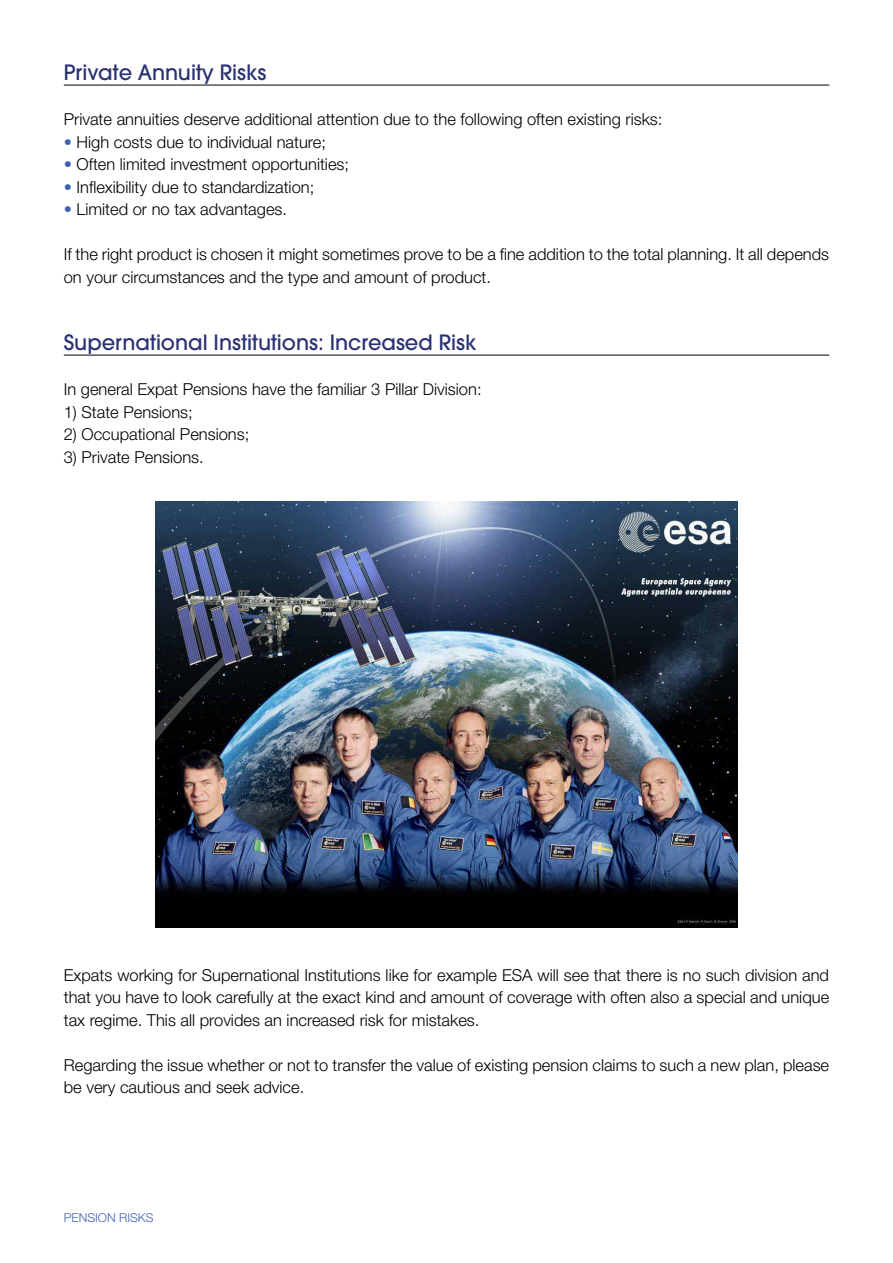
<style>
.page{position:relative;width:893px;height:1263px;background:#fff}
.page>*{position:absolute;margin:0;border:0;box-sizing:border-box;transform-origin:0 0}
.t1{font:500 21px "Avant Garde";color:#2a3172}
.t2{font:300 16.5px/22.5px "Helvetica Neue LT";color:#000}
.t3{font:300 12.3px "Helvetica Neue LT";color:#3e64ad}
.s1{color:#3e64ad}
</style>
<div class="page">
<hr style="left:64px;top:85px;width:765px;height:1px;background:#000">
<hr style="left:64px;top:355px;width:765px;height:1px;background:#000">
<img style="left:155px;top:502px;width:583px;height:425px">
<p class="t1" style="left:64px;top:60px;width:204px">Private Annuity Risks</p>
<p class="t2" style="left:64px;top:108px;width:600px">Private annuities deserve additional attention due to the following often existing risks:</p>
<p class="t2" style="left:64px;top:130px;width:264px"><span class="s1">•</span> High costs due to individual nature;</p>
<p class="t2" style="left:64px;top:153px;width:287px"><span class="s1">•</span> Often limited investment opportunities;</p>
<p class="t2" style="left:64px;top:175px;width:252px"><span class="s1">•</span> Inflexibility due to standardization;</p>
<p class="t2" style="left:64px;top:198px;width:225px"><span class="s1">•</span> Limited or no tax advantages.</p>
<p class="t2" style="left:64px;top:243px;width:767px">If the right product is chosen it might sometimes prove to be a fine addition to the total planning. It all depends on your circumstances and the type and amount of product.</p>
<p class="t1" style="left:64px;top:330px;width:414px">Supernational Institutions: Increased Risk</p>
<p class="t2" style="left:64px;top:378px;width:419px">In general Expat Pensions have the familiar 3 Pillar Division:</p>
<p class="t2" style="left:64px;top:400px;width:130px">1) State Pensions;</p>
<p class="t2" style="left:64px;top:423px;width:187px">2) Occupational Pensions;</p>
<p class="t2" style="left:64px;top:445px;width:141px">3) Private Pensions.</p>
<p class="t2" style="left:64px;top:963px;width:767px;text-align:justify">Expats working for Supernational Institutions like for example ESA will see that there is no such division and that you have to look carefully at the exact kind and amount of coverage with often also a special and unique tax regime. This all provides an increased risk for mistakes.</p>
<p class="t2" style="left:64px;top:1053px;width:767px">Regarding the issue whether or not to transfer the value of existing pension claims to such a new plan, please be very cautious and seek advice.</p>
<p class="t3" style="left:64px;top:1210px;width:91px">PENSION RISKS</p>
</div>
